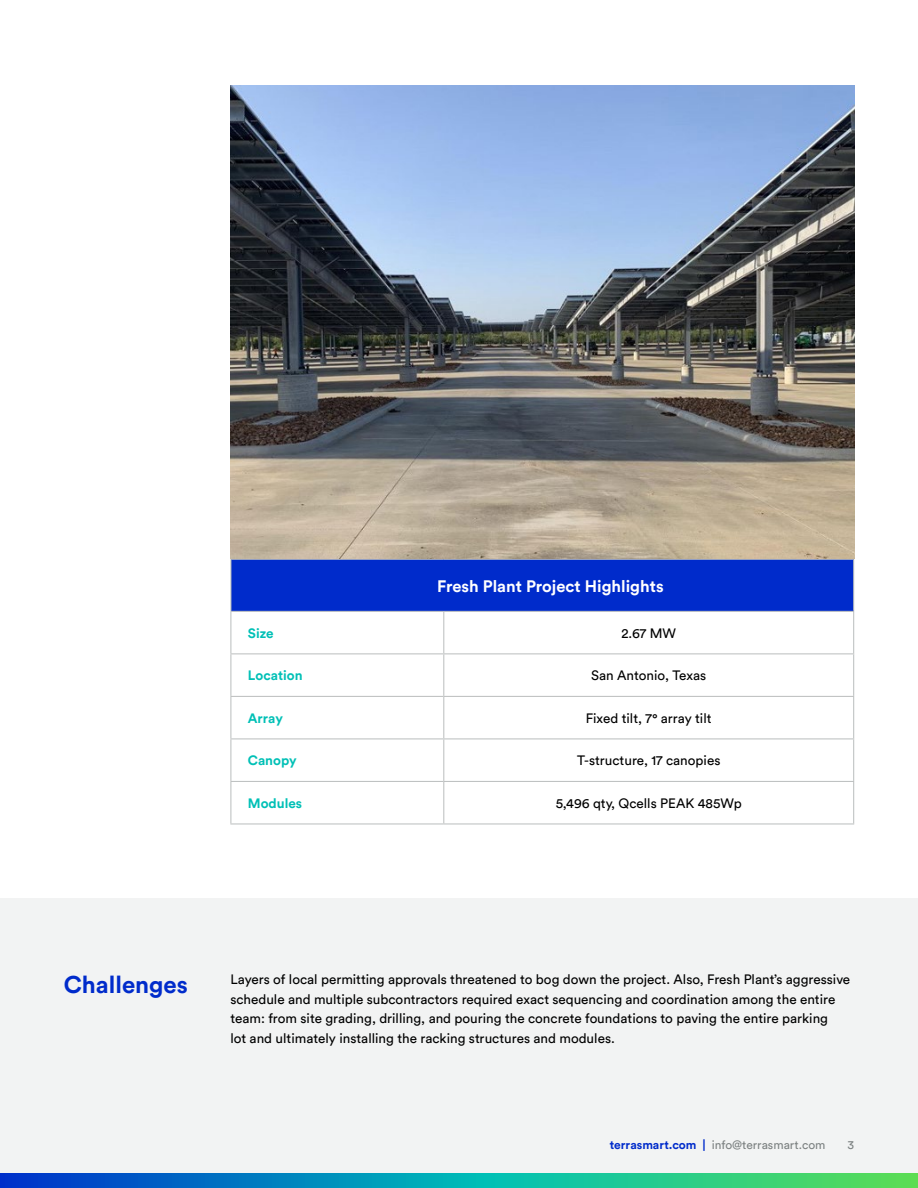
<style>
.page{position:relative;width:918px;height:1188px;background:#fff}
.page>*{position:absolute;margin:0;border:0;box-sizing:border-box;transform-origin:0 0}
.t1{font:700 24px "Circular Std";color:#002bcb}
.t2{font:700 16.5px "Circular Std";color:#fff}
.t3{font:13.5px/19.5px "Circular Std";color:#000}
.t4{font:700 13.5px "Circular Std";color:#00c0b6}
.t5{font:12px "Circular Std";color:#7d8282}
.s1{font-weight:700;color:#002bcb}
</style>
<div class="page">
<div style="left:0;top:899px;width:918px;height:288px;background:#f2f3f3"></div>
<svg style="left:0;top:1173px;width:918px;height:15px;background:#15a0a4"></svg>
<div style="left:231px;top:559px;width:623px;height:52px;background:#002bcb"></div>
<svg style="left:231px;top:612px;width:622px;height:211px"></svg>
<hr style="left:230px;top:559px;width:214px;height:1px;background:#bec1c1">
<hr style="left:230px;top:560px;width:1px;height:51px;background:#bec1c1">
<hr style="left:444px;top:559px;width:410px;height:1px;background:#bec1c1">
<hr style="left:853px;top:560px;width:1px;height:51px;background:#bec1c1">
<hr style="left:230px;top:611px;width:214px;height:1px;background:#bec1c1">
<hr style="left:230px;top:612px;width:1px;height:41px;background:#bec1c1">
<hr style="left:444px;top:611px;width:410px;height:1px;background:#bec1c1">
<hr style="left:443px;top:612px;width:1px;height:41px;background:#bec1c1">
<hr style="left:853px;top:612px;width:1px;height:41px;background:#bec1c1">
<hr style="left:230px;top:653px;width:214px;height:1px;background:#bec1c1">
<hr style="left:230px;top:654px;width:1px;height:42px;background:#bec1c1">
<hr style="left:444px;top:653px;width:410px;height:1px;background:#bec1c1">
<hr style="left:443px;top:654px;width:1px;height:42px;background:#bec1c1">
<hr style="left:853px;top:654px;width:1px;height:42px;background:#bec1c1">
<hr style="left:230px;top:696px;width:214px;height:1px;background:#bec1c1">
<hr style="left:230px;top:697px;width:1px;height:41px;background:#bec1c1">
<hr style="left:444px;top:696px;width:410px;height:1px;background:#bec1c1">
<hr style="left:443px;top:697px;width:1px;height:41px;background:#bec1c1">
<hr style="left:853px;top:697px;width:1px;height:41px;background:#bec1c1">
<hr style="left:230px;top:738px;width:214px;height:1px;background:#bec1c1">
<hr style="left:230px;top:739px;width:1px;height:42px;background:#bec1c1">
<hr style="left:444px;top:738px;width:410px;height:1px;background:#bec1c1">
<hr style="left:443px;top:739px;width:1px;height:42px;background:#bec1c1">
<hr style="left:853px;top:739px;width:1px;height:42px;background:#bec1c1">
<hr style="left:230px;top:781px;width:214px;height:1px;background:#bec1c1">
<hr style="left:230px;top:782px;width:1px;height:41px;background:#bec1c1">
<hr style="left:444px;top:781px;width:410px;height:1px;background:#bec1c1">
<hr style="left:443px;top:782px;width:1px;height:41px;background:#bec1c1">
<hr style="left:853px;top:782px;width:1px;height:41px;background:#bec1c1">
<hr style="left:230px;top:823px;width:214px;height:1px;background:#bec1c1">
<hr style="left:444px;top:823px;width:410px;height:1px;background:#bec1c1">
<img style="left:230px;top:85px;width:624px;height:474px">
<p class="t2" style="left:437px;top:578px;width:228px">Fresh Plant Project Highlights</p>
<p class="t4" style="left:248px;top:627px;width:27px">Size</p>
<p class="t3" style="left:621px;top:623px;width:56px">2.67 MW</p>
<p class="t4" style="left:248px;top:669px;width:56px">Location</p>
<p class="t3" style="left:591px;top:666px;width:116px">San Antonio, Texas</p>
<p class="t4" style="left:248px;top:712px;width:37px">Array</p>
<p class="t3" style="left:586px;top:708px;width:127px">Fixed tilt, 7° array tilt</p>
<p class="t4" style="left:248px;top:754px;width:50px">Canopy</p>
<p class="t3" style="left:577px;top:751px;width:145px">T-structure, 17 canopies</p>
<p class="t4" style="left:248px;top:797px;width:56px">Modules</p>
<p class="t3" style="left:556px;top:793px;width:188px">5,496 qty, Qcells PEAK 485Wp</p>
<h1 class="t1" style="left:64px;top:973px;width:126px">Challenges</h1>
<p class="t3" style="left:230px;top:970px;width:621px">Layers of local permitting approvals threatened to bog down the project. Also, Fresh Plant’s aggressive schedule and multiple subcontractors required exact sequencing and coordination among the entire team: from site grading, drilling, and pouring the concrete foundations to paving the entire parking<br>lot and ultimately installing the racking structures and modules.</p>
<p class="t5" style="left:610px;top:1140px;width:217px"><span class="s1">terrasmart.com |</span> info@terrasmart.com</p>
<p class="t5" style="left:848px;top:1138px;width:8px">3</p>
</div>
